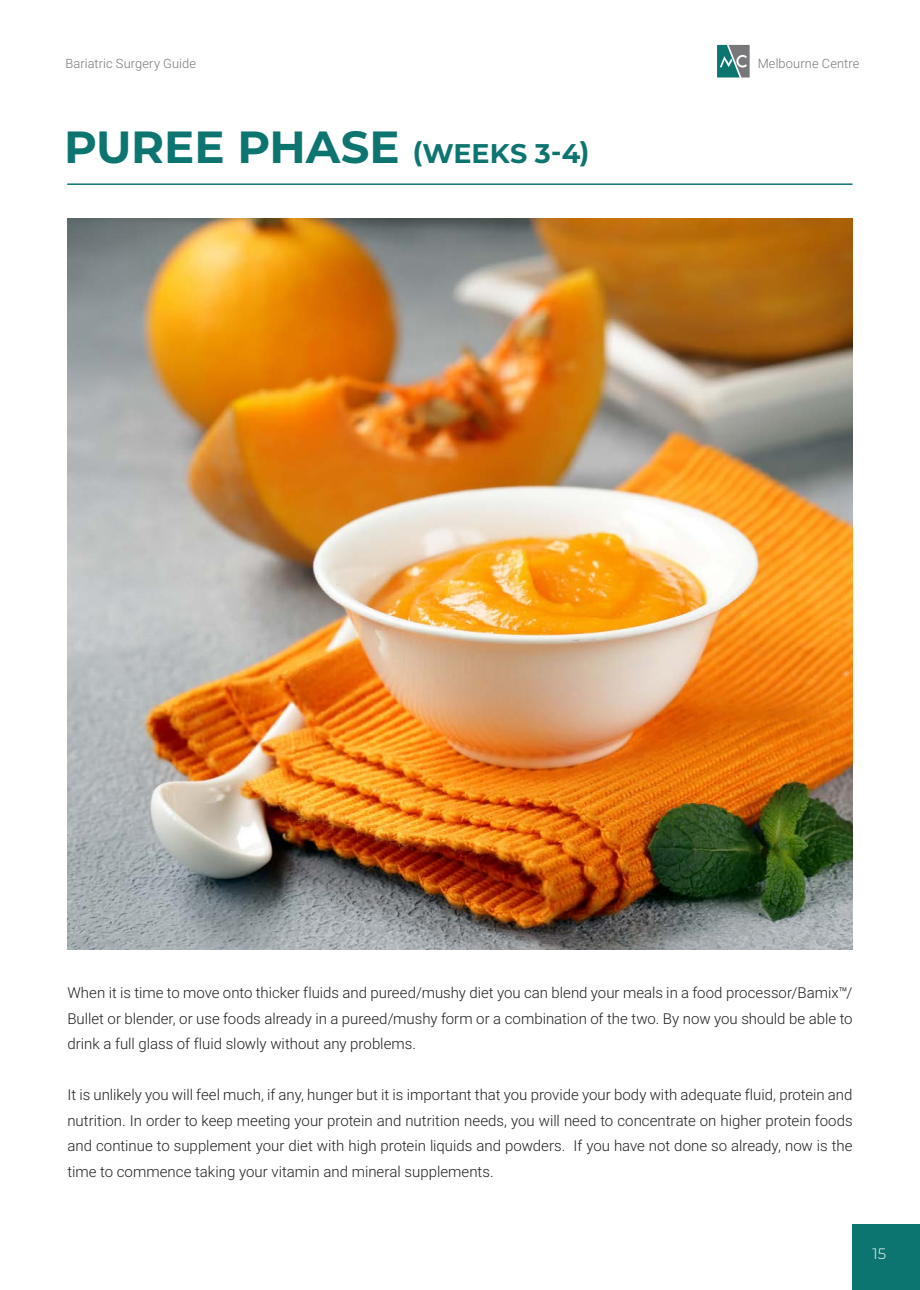
<style>
.page{position:relative;width:920px;height:1290px;background:#fff}
.page>*{position:absolute;margin:0;border:0;box-sizing:border-box;transform-origin:0 0}
.t1{font:700 45px "Montserrat";letter-spacing:-.005em;color:#0d7570}
.TXT{font:300 15px/25.5px "Roboto";color:#231f20;text-align:justify}
.t2{font:300 15px "Montserrat";color:#fff}
.t3{font:300 12.9px "Roboto";letter-spacing:.01em;color:#78787a}
.s1{font-size:27px}
</style>
<div class="page">
<div style="left:852px;top:1224px;width:68px;height:66px;background:#0d7570"></div>
<svg style="left:717px;top:45px;width:33px;height:32px"></svg>
<hr style="left:67px;top:183px;width:785px;height:2px;background:#0d7570">
<img style="left:67px;top:219px;width:785px;height:731px">
<p class="t3" style="left:65px;top:54px;width:132px">Bariatric Surgery Guide</p>
<p class="t3" style="left:758px;top:54px;width:103px">Melbourne Centre</p>
<p class="t1" style="left:64px;top:115px;width:527px">PUREE PHASE <span class="s1">(WEEKS 3-4)</span></p>
<p class="TXT" style="left:67px;top:979px;width:787px">When it is time to move onto thicker fluids and pureed/mushy diet you can blend your meals in a food processor/Bamix™/ Bullet or blender, or use foods already in a pureed/mushy form or a combination of the two. By now you should be able to drink a full glass of fluid slowly without any problems.</p>
<p class="TXT" style="left:67px;top:1081px;width:787px">It is unlikely you will feel much, if any, hunger but it is important that you provide your body with adequate fluid, protein and nutrition. In order to keep meeting your protein and nutrition needs, you will need to concentrate on higher protein foods and continue to supplement your diet with high protein liquids and powders. If you have not done so already, now is the time to commence taking your vitamin and mineral supplements.</p>
<p class="t2" style="left:872px;top:1243px;width:15px">15</p>
</div>
